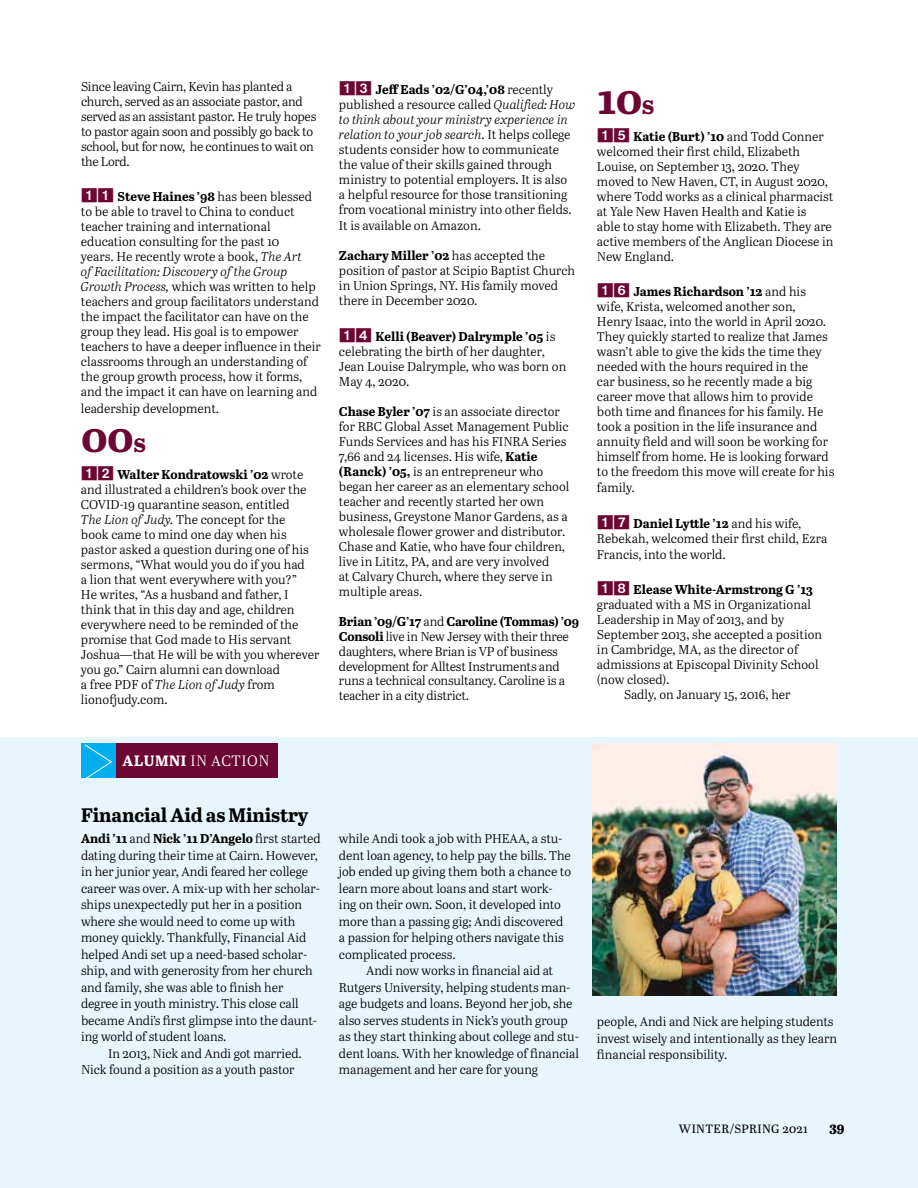
<style>
.page{position:relative;width:918px;height:1188px;background:#fff}
.page>*{position:absolute;margin:0;border:0;box-sizing:border-box;transform-origin:0 0}
.t1{font:700 42px "Abril Text";color:#6c0633}
.t2{font:700 19.5px "Abril Text";letter-spacing:-.01em;color:#000}
.t3{font:15px "Abril Text Lt";letter-spacing:.04em;color:#fff}
.t4{font:800 13.5px "Abril Text";color:#000}
.t5{font:12.75px/15px "Abril Text Lt";letter-spacing:-.005em;color:#000}
.t6{font:700 12.75px "Abril Text";letter-spacing:-.005em;color:#000}
.t7{font:12px "Abril Text";letter-spacing:.03em;color:#000}
.s1{font-family:"Bundesbahn Pi One";font-weight:400;font-size:16.5px;color:#6c0633}
.s2{font-family:"Abril Text Lt";font-weight:400}
.s3{font-style:italic}
.s4{font-size:27px}
.s5{font-family:"Abril Text";font-weight:700}
</style>
<div class="page">
<div style="left:0;top:738px;width:918px;height:450px;background:#e7f6fd"></div>
<img style="left:593px;top:743px;width:244px;height:253px">
<div style="left:116px;top:743px;width:161px;height:35px;background:#6c0633"></div>
<div style="left:81px;top:743px;width:35px;height:35px;background:#00aeef"></div>
<svg style="left:84px;top:744px;width:28px;height:35px"></svg>
<p class="t5" style="left:81px;top:78px;width:237px">Since leaving Cairn, Kevin has planted a church, served as an associate pastor, and served as an assistant pastor. He truly hopes to pastor again soon and possibly go back to school, but for now, he continues to wait on the Lord.</p>
<p class="t6" style="left:81px;top:187px;width:233px"><span class="s1">11</span> Steve Haines ’98 <span class="s2">has been blessed</span></p>
<p class="t5" style="left:81px;top:204px;width:242px">to be able to travel to China to conduct teacher training and international education consulting for the past 10<br>years. He recently wrote a book, <span class="s3">The Art<br>of Facilitation: Discovery of the Group Growth Process,</span> which was written to help teachers and group facilitators understand the impact the facilitator can have on the group they lead. His goal is to empower teachers to have a deeper influence in their classrooms through an understanding of the group growth process, how it forms, and the impact it can have on learning and</p>
<p class="t5" style="left:81px;top:400px;width:140px">leadership development.</p>
<h1 class="t1" style="left:81px;top:406px;width:67px">00<span class="s4">s</span></h1>
<p class="t6" style="left:81px;top:465px;width:224px"><span class="s1">12</span> Walter Kondratowski ’02 <span class="s2">wrote</span></p>
<p class="t5" style="left:81px;top:482px;width:240px">and illustrated a children’s book over the COVID-19 quarantine season, entitled<br><span class="s3">The Lion of Judy.</span> The concept for the<br>book came to mind one day when his pastor asked a question during one of his sermons, “What would you do if you had<br>a lion that went everywhere with you?”<br>He writes, “As a husband and father, I think that in this day and age, children everywhere need to be reminded of the promise that God made to His servant Joshua—that He will be with you wherever you go.” Cairn alumni can download<br>a free PDF of <span class="s3">The Lion of Judy</span> from lionofjudy.com.</p>
<p class="t6" style="left:339px;top:80px;width:216px"><span class="s1">13</span> Jeff Eads ’02/G’04,’08 <span class="s2">recently</span></p>
<p class="t5" style="left:339px;top:96px;width:238px">published a resource called <span class="s3">Qualified: How to think about your ministry experience in relation to your job search</span>. It helps college students consider how to communicate the value of their skills gained through ministry to potential employers. It is also a helpful resource for those transitioning from vocational ministry into other fields.</p>
<p class="t5" style="left:339px;top:218px;width:144px">It is available on Amazon.</p>
<p class="t6" style="left:339px;top:246px;width:208px">Zachary Miller ’02 <span class="s2">has accepted the</span></p>
<p class="t5" style="left:339px;top:263px;width:238px">position of pastor at Scipio Baptist Church in Union Springs, NY. His family moved there in December 2020.</p>
<p class="t6" style="left:339px;top:327px;width:218px"><span class="s1">14</span> Kelli (Beaver) Dalrymple ’05 <span class="s2">is</span></p>
<p class="t5" style="left:339px;top:343px;width:229px">celebrating the birth of her daughter,<br>Jean Louise Dalrymple, who was born on<br>May 4, 2020.</p>
<p class="t5" style="left:339px;top:403px;width:232px"><span class="s5">Chase Byler ’07</span> is an associate director for RBC Global Asset Management Public Funds Services and has his FINRA Series 7,66 and 24 licenses. His wife, <span class="s5">Katie (Ranck) ’05,</span> is an entrepreneur who began her career as an elementary school teacher and recently started her own business, Greystone Manor Gardens, as a wholesale flower grower and distributor.<br>Chase and Katie, who have four children, live in Lititz, PA, and are very involved<br>at Calvary Church, where they serve in multiple areas.</p>
<p class="t6" style="left:339px;top:612px;width:242px">Brian ’09/G’17 <span class="s2">and</span> Caroline (Tommas) ’09</p>
<p class="t5" style="left:339px;top:628px;width:231px"><span class="s5">Consoli</span> live in New Jersey with their three daughters, where Brian is VP of business development for Alltest Instruments and runs a technical consultancy. Caroline is a teacher in a city district.</p>
<h1 class="t1" style="left:597px;top:68px;width:59px">10<span class="s4">s</span></h1>
<p class="t6" style="left:597px;top:127px;width:228px"><span class="s1">15</span> Katie (Burt) ’10 <span class="s2">and Todd Conner</span></p>
<p class="t5" style="left:597px;top:143px;width:238px">welcomed their first child, Elizabeth Louise, on September 13, 2020. They moved to New Haven, CT, in August 2020, where Todd works as a clinical pharmacist at Yale New Haven Health and Katie is<br>able to stay home with Elizabeth. They are active members of the Anglican Diocese in New England.</p>
<p class="t6" style="left:597px;top:282px;width:210px"><span class="s1">16</span> James Richardson ’12 <span class="s2">and his</span></p>
<p class="t5" style="left:597px;top:298px;width:239px">wife, Krista, welcomed another son,<br>Henry Isaac, into the world in April 2020.<br>They quickly started to realize that James wasn’t able to give the kids the time they needed with the hours required in the<br>car business, so he recently made a big career move that allows him to provide both time and finances for his family. He took a position in the life insurance and annuity field and will soon be working for himself from home. He is looking forward to the freedom this move will create for his</p>
<p class="t5" style="left:597px;top:480px;width:39px">family.</p>
<p class="t6" style="left:597px;top:514px;width:206px"><span class="s1">17</span> Daniel Lyttle ’12 <span class="s2">and his wife,</span></p>
<p class="t5" style="left:597px;top:529px;width:232px;line-height:16.5px">Rebekah, welcomed their first child, Ezra<br>Francis, into the world.</p>
<p class="t6" style="left:597px;top:580px;width:217px"><span class="s1">18</span> Elease White-Armstrong G ’13</p>
<p class="t5" style="left:597px;top:597px;width:215px">graduated with a MS in Organizational</p>
<p class="t5" style="left:597px;top:612px;width:189px">Leadership in May of 2013, and by</p>
<p class="t5" style="left:597px;top:627px;width:227px">September 2013, she accepted a position</p>
<p class="t5" style="left:597px;top:642px;width:203px">in Cambridge, MA, as the director of</p>
<p class="t5" style="left:597px;top:657px;width:223px">admissions at Episcopal Divinity School</p>
<p class="t5" style="left:597px;top:672px;width:74px">(now closed).</p>
<p class="t5" style="left:624px;top:687px;width:168px">Sadly, on January 15, 2016, her</p>
<p class="t3" style="left:123px;top:750px;width:148px"><span class="s5">ALUMNI</span> IN ACTION</p>
<h2 class="t2" style="left:81px;top:801px;width:229px">Financial Aid as Ministry</h2>
<p class="t6" style="left:81px;top:829px;width:241px">Andi ’11 <span class="s2">and</span> Nick ’11 D’Angelo <span class="s2">first started</span></p>
<p class="t5" style="left:81px;top:847px;width:241px;line-height:16.5px">dating during their time at Cairn. However, in her junior year, Andi feared her college career was over. A mix-up with her scholar&shy;ships unexpectedly put her in a position where she would need to come up with money quickly. Thankfully, Financial Aid helped Andi set up a need-based scholar&shy;ship, and with generosity from her church and family, she was able to finish her degree in youth ministry. This close call became Andi’s first glimpse into the daunt&shy;ing world of student loans.</p>
<p class="t5" style="left:81px;top:1045px;width:222px;line-height:16.5px;text-indent:27px">In 2013, Nick and Andi got married.<br>Nick found a position as a youth pastor</p>
<p class="t5" style="left:339px;top:830px;width:234px;line-height:16.5px">while Andi took a job with PHEAA, a stu&shy;dent loan agency, to help pay the bills. The job ended up giving them both a chance to learn more about loans and start work&shy;ing on their own. Soon, it developed into more than a passing gig; Andi discovered a passion for helping others navigate this complicated process.</p>
<p class="t5" style="left:339px;top:962px;width:242px;line-height:16.5px;text-indent:27px">Andi now works in financial aid at Rutgers University, helping students man&shy;age budgets and loans. Beyond her job, she also serves students in Nick’s youth group as they start thinking about college and stu&shy;dent loans. With her knowledge of financial management and her care for young</p>
<p class="t5" style="left:597px;top:1013px;width:241px;line-height:16.5px">people, Andi and Nick are helping students invest wisely and intentionally as they learn financial responsibility.</p>
<p class="t7" style="left:679px;top:1120px;width:130px">WINTER/SPRING 2021</p>
<p class="t4" style="left:829px;top:1117px;width:16px">39</p>
</div>
